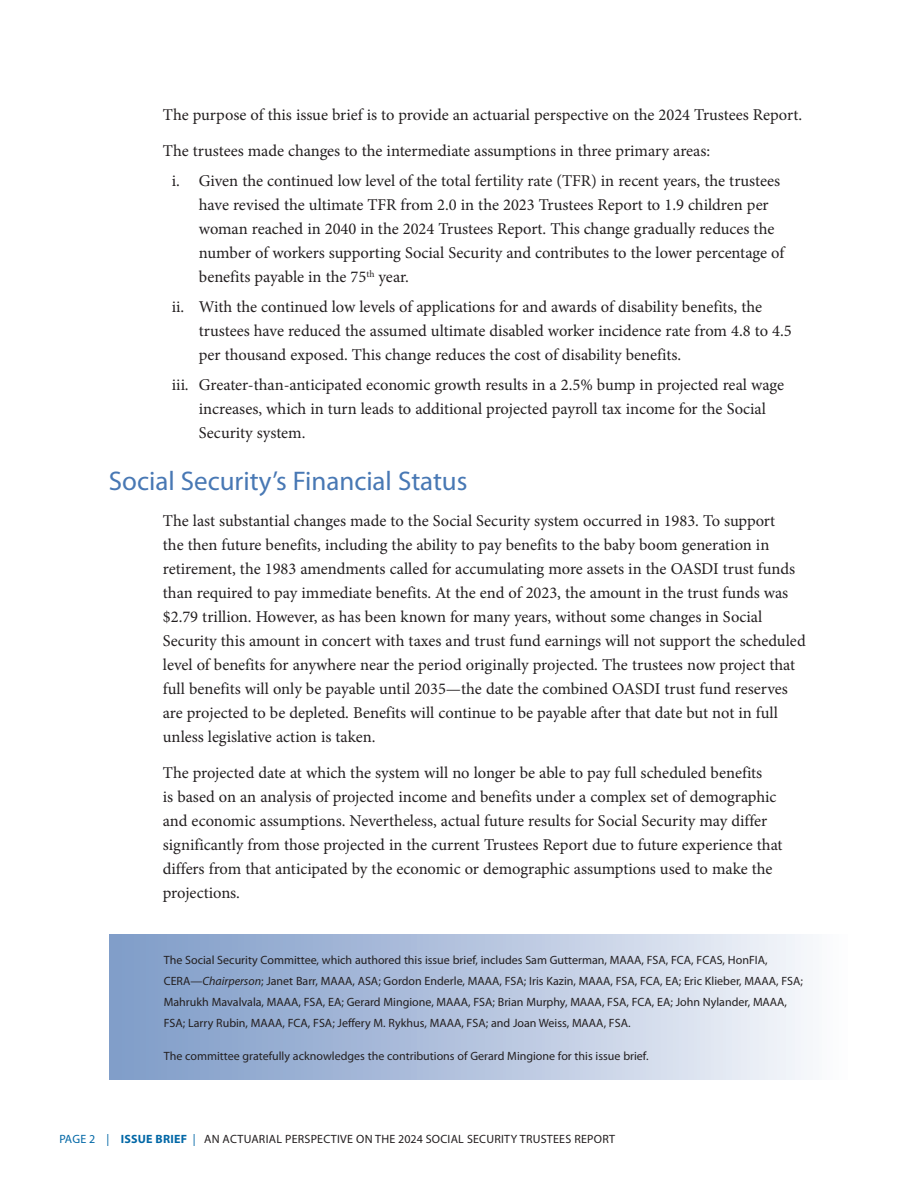
<style>
.page{position:relative;width:918px;height:1188px;background:#fff}
.page>*{position:absolute;margin:0;border:0;box-sizing:border-box;transform-origin:0 0}
.Sub_1_Blueheads{font:27px "Myriad Pro";color:#4878b4}
.text{font:16.5px/24px "Minion Pro";color:#231f20}
.Committee_names{font:12px/21px "Myriad Pro";color:#231f20}
.Committee_names-2{font:12px "Myriad Pro";letter-spacing:.02em;color:#231f20}
.s1{font-style:italic}
.s2{color:#0067a6}
.s3{font-weight:700;color:#0067a6}
</style>
<div class="page">
<div style="left:110px;top:934px;width:759px;height:146px;background:linear-gradient(to right,#7a98c6,#fbfbfd)"></div>
<p class="text" style="left:163px;top:103px;width:641px">The purpose of this issue brief is to provide an actuarial perspective on the 2024 Trustees Report.</p>
<p class="text" style="left:163px;top:139px;width:549px">The trustees made changes to the intermediate assumptions in three primary areas:</p>
<p class="text" style="left:199px;top:169px;width:587px;text-indent:-27px">i. Given the continued low level of the total fertility rate (TFR) in recent years, the trustees have revised the ultimate TFR from 2.0 in the 2023 Trustees Report to 1.9 children per woman reached in 2040 in the 2024 Trustees Report. This change gradually reduces the number of workers supporting Social Security and contributes to the lower percentage of benefits payable in the 75<sup>th</sup> year.</p>
<p class="text" style="left:199px;top:295px;width:594px;text-indent:-27px">ii. With the continued low levels of applications for and awards of disability benefits, the trustees have reduced the assumed ultimate disabled worker incidence rate from 4.8 to 4.5 per thousand exposed. This change reduces the cost of disability benefits.</p>
<p class="text" style="left:199px;top:373px;width:587px;text-indent:-27px">iii. Greater-than-anticipated economic growth results in a 2.5% bump in projected real wage increases, which in turn leads to additional projected payroll tax income for the Social<br>Security system.</p>
<p class="Sub_1_Blueheads" style="left:109px;top:465px;width:360px">Social Security’s Financial Status</p>
<p class="text" style="left:163px;top:509px;width:644px">The last substantial changes made to the Social Security system occurred in 1983. To support<br>the then future benefits, including the ability to pay benefits to the baby boom generation in retirement, the 1983 amendments called for accumulating more assets in the OASDI trust funds than required to pay immediate benefits. At the end of 2023, the amount in the trust funds was $2.79 trillion. However, as has been known for many years, without some changes in Social Security this amount in concert with taxes and trust fund earnings will not support the scheduled level of benefits for anywhere near the period originally projected. The trustees now project that full benefits will only be payable until 2035—the date the combined OASDI trust fund reserves are projected to be depleted. Benefits will continue to be payable after that date but not in full unless legislative action is taken.</p>
<p class="text" style="left:163px;top:761px;width:621px">The projected date at which the system will no longer be able to pay full scheduled benefits<br>is based on an analysis of projected income and benefits under a complex set of demographic and economic assumptions. Nevertheless, actual future results for Social Security may differ significantly from those projected in the current Trustees Report due to future experience that differs from that anticipated by the economic or demographic assumptions used to make the projections.</p>
<p class="Committee_names" style="left:164px;top:949px;width:641px">The Social Security Committee, which authored this issue brief, includes Sam Gutterman, MAAA, FSA, FCA, FCAS, HonFIA, CERA—<span class="s1">Chairperson</span>; Janet Barr, MAAA, ASA; Gordon Enderle, MAAA, FSA; Iris Kazin, MAAA, FSA, FCA, EA; Eric Klieber, MAAA, FSA; Mahrukh Mavalvala, MAAA, FSA, EA; Gerard Mingione, MAAA, FSA; Brian Murphy, MAAA, FSA, FCA, EA; John Nylander, MAAA, FSA; Larry Rubin, MAAA, FCA, FSA; Jeffery M. Rykhus, MAAA, FSA; and Joan Weiss, MAAA, FSA.</p>
<p class="Committee_names" style="left:164px;top:1045px;width:486px">The committee gratefully acknowledges the contributions of Gerard Mingione for this issue brief.</p>
<p class="Committee_names-2" style="left:59px;top:1132px;width:557px"><span class="s2">PAGE 2 |</span> <span class="s3">ISSUE BRIEF</span> <span class="s2">|</span> AN ACTUARIAL PERSPECTIVE ON THE 2024 SOCIAL SECURITY TRUSTEES REPORT</p>
</div>
